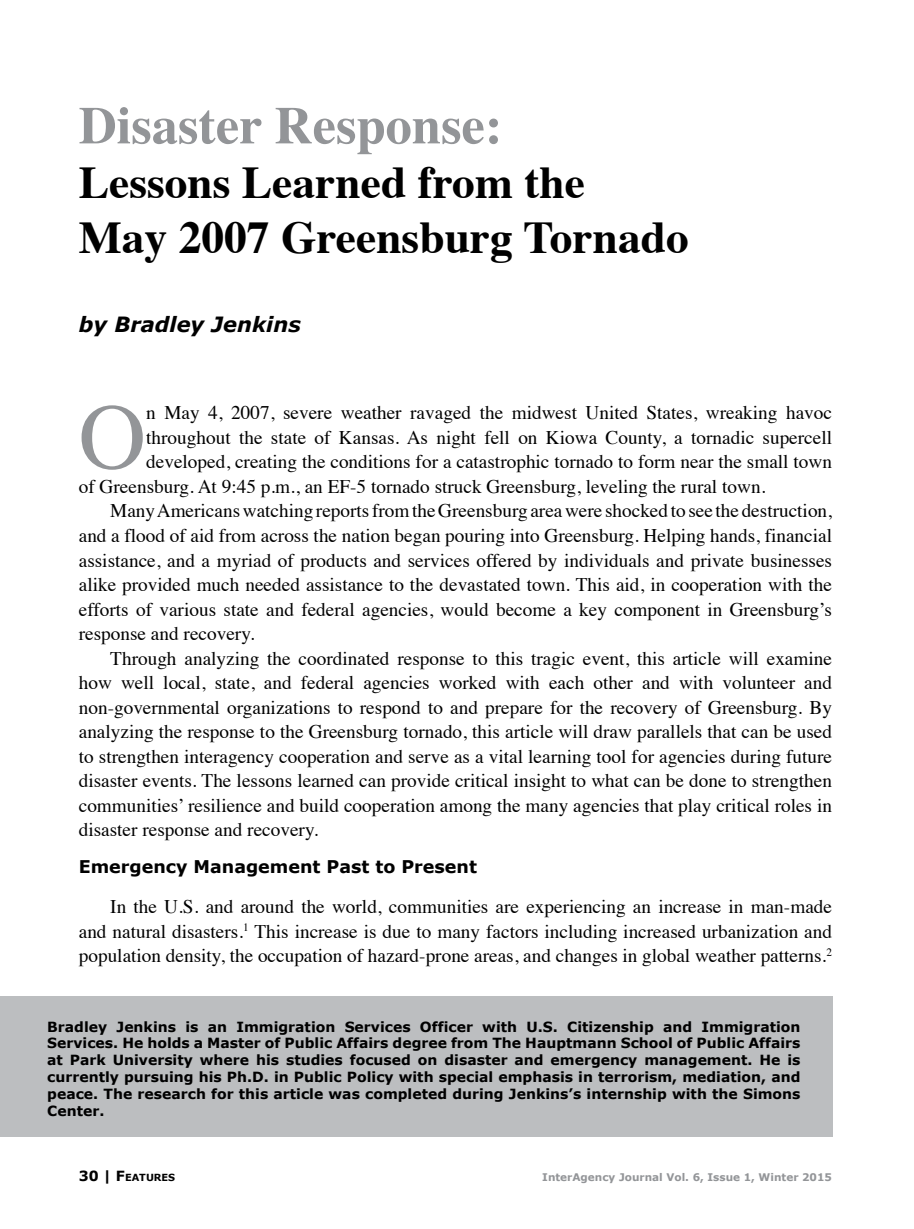
<style>
.page{position:relative;width:914px;height:1229px;background:#fff}
.page>*{position:absolute;margin:0;border:0;box-sizing:border-box;transform-origin:0 0}
.t1{font:93.27px "Times";color:#939598}
.t2{font:700 52.5px "Times";color:#939598}
.t3{font:700 45.5px/54.6px "Times";color:#000}
.t4{font:italic 700 21px "Verdana";color:#000}
.t5{font:19.25px/24.5px "Times";color:#000;text-align:justify}
.t6{font:700 17.5px "Verdana";color:#000}
.t7{font:700 14px/16.8px "Verdana";color:#000;text-align:justify}
.t8{font:700 10.5px "Verdana";color:#939598}
.t9{font:700 9.8px "Verdana";color:#000}
.s1{font-size:14px}
</style>
<div class="page">
<div style="left:0;top:996px;width:832px;height:140px;background:#bcbec0"></div>
<h2 class="t2" style="left:79px;top:75px;width:425px">Disaster Response:</h2>
<h3 class="t3" style="left:79px;top:150px;width:611px">Lessons Learned from the<br>May 2007 Greensburg Tornado</h3>
<p class="t4" style="left:79px;top:311px;width:223px">by Bradley Jenkins</p>
<h1 class="t1" style="left:79px;top:350px;width:69px">O</h1>
<p class="t5" style="left:146px;top:399px;width:687px">n May 4, 2007, severe weather ravaged the midwest United States, wreaking havoc</p>
<p class="t5" style="left:146px;top:423px;width:687px">throughout the state of Kansas. As night fell on Kiowa County, a tornadic supercell</p>
<p class="t5" style="left:146px;top:448px;width:687px">developed, creating the conditions for a catastrophic tornado to form near the small town</p>
<p class="t5" style="left:79px;top:472px;width:688px">of Greensburg. At 9:45 p.m., an EF-5 tornado struck Greensburg, leveling the rural town.</p>
<p class="t5" style="left:110px;top:497px;width:723px">Many Americans watching reports from the Greensburg area were shocked to see the destruction,</p>
<p class="t5" style="left:79px;top:521px;width:754px">and a flood of aid from across the nation began pouring into Greensburg. Helping hands, financial</p>
<p class="t5" style="left:79px;top:546px;width:754px">assistance, and a myriad of products and services offered by individuals and private businesses</p>
<p class="t5" style="left:79px;top:570px;width:754px">alike provided much needed assistance to the devastated town. This aid, in cooperation with the</p>
<p class="t5" style="left:79px;top:595px;width:754px">efforts of various state and federal agencies, would become a key component in Greensburg’s</p>
<p class="t5" style="left:79px;top:619px;width:177px">response and recovery.</p>
<p class="t5" style="left:110px;top:644px;width:723px">Through analyzing the coordinated response to this tragic event, this article will examine</p>
<p class="t5" style="left:79px;top:668px;width:754px">how well local, state, and federal agencies worked with each other and with volunteer and</p>
<p class="t5" style="left:79px;top:693px;width:754px">non-governmental organizations to respond to and prepare for the recovery of Greensburg. By</p>
<p class="t5" style="left:79px;top:717px;width:754px">analyzing the response to the Greensburg tornado, this article will draw parallels that can be used</p>
<p class="t5" style="left:79px;top:742px;width:754px">to strengthen interagency cooperation and serve as a vital learning tool for agencies during future</p>
<p class="t5" style="left:79px;top:766px;width:754px">disaster events. The lessons learned can provide critical insight to what can be done to strengthen</p>
<p class="t5" style="left:79px;top:791px;width:754px">communities’ resilience and build cooperation among the many agencies that play critical roles in</p>
<p class="t5" style="left:79px;top:815px;width:241px">disaster response and recovery.</p>
<p class="t6" style="left:79px;top:855px;width:400px">Emergency Management Past to Present</p>
<p class="t5" style="left:79px;top:892px;width:754px;text-indent:31px">In the U.S. and around the world, communities are experiencing an increase in man-made and natural disasters.<sup>1</sup> This increase is due to many factors including increased urbanization and population density, the occupation of hazard-prone areas, and changes in global weather patterns.<sup>2</sup></p>
<p class="t7" style="left:47px;top:1017px;width:754px">Bradley Jenkins is an Immigration Services Officer with U.S. Citizenship and Immigration Services. He holds a Master of Public Affairs degree from The Hauptmann School of Public Affairs at Park University where his studies focused on disaster and emergency management. He is currently pursuing his Ph.D. in Public Policy with special emphasis in terrorism, mediation, and peace. The research for this article was completed during Jenkins’s internship with the Simons Center.</p>
<p class="t9" style="left:79px;top:1171px;width:98px"><span class="s1">30 |</span> <span class="s1">F</span>EATURES</p>
<p class="t8" style="left:542px;top:1170px;width:291px">InterAgency Journal Vol. 6, Issue 1, Winter 2015</p>
</div>
